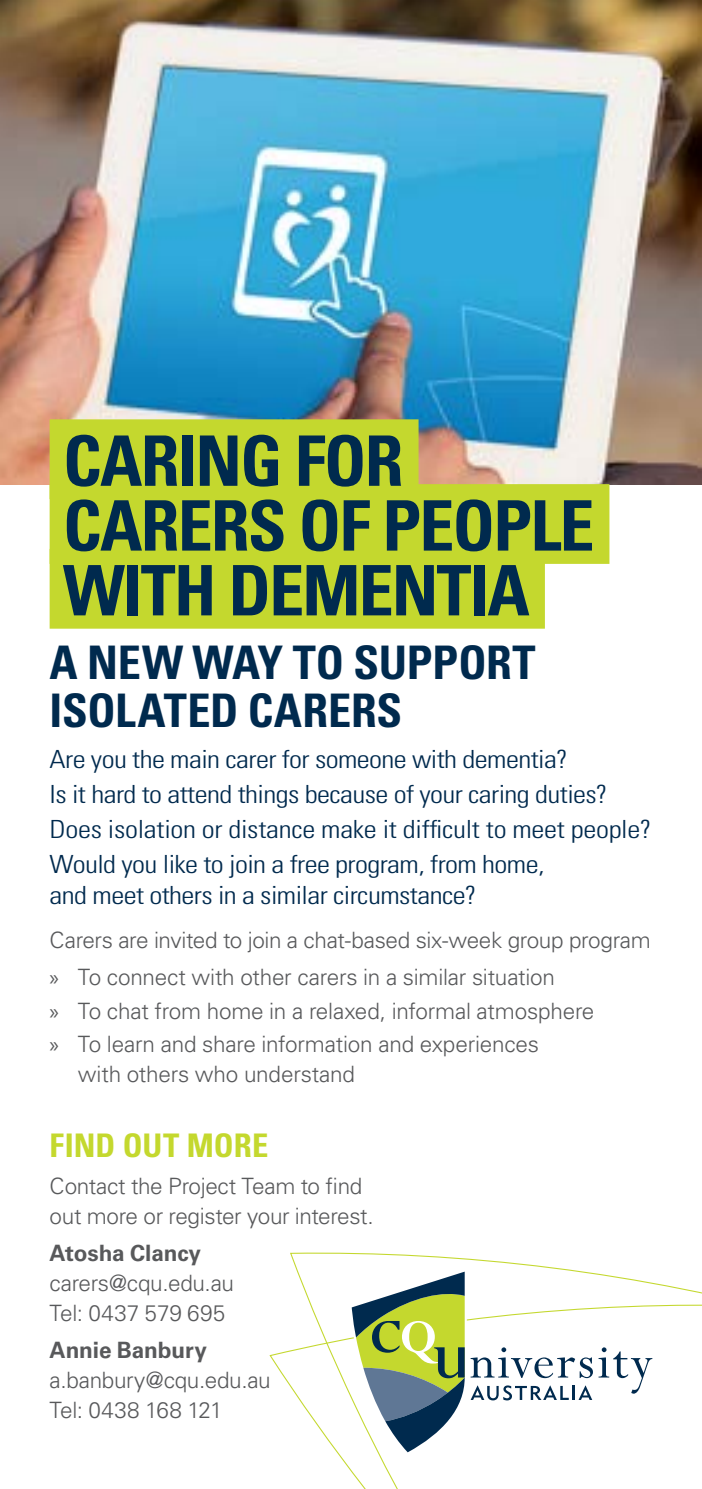
<style>
.page{position:relative;width:702px;height:1489px;background:#fff}
.page>*{position:absolute;margin:0;border:0;box-sizing:border-box;transform-origin:0 0}
.t1{font:700 condensed 69.75px/64.8px "Univers LT Std";letter-spacing:-.025em;color:#002a4e}
.t2{font:700 condensed 46.25px/47.5px "Univers LT Std";letter-spacing:-.005em;color:#002a4e}
.t3{font:700 condensed 32.5px "Univers LT Std";letter-spacing:.005em;color:#c4d82e}
.t4{font:300 condensed 25px/34.8px "Univers LT Std";letter-spacing:-.02em;color:#002a4e;scale:1.16 1}
.t5{font:300 22.5px/30px "Univers LT Std";letter-spacing:-.015em;color:#58595b}
.t6{font:700 22.5px "Univers LT Std";letter-spacing:-.005em;color:#58595b}
.s1{font-family:"Myriad Pro";font-weight:400}
</style>
<div class="page">
<img style="left:0;top:0;width:702px;height:484px">
<div style="left:50px;top:419px;width:368px;height:80px;background:#c4d82e"></div>
<div style="left:50px;top:484px;width:559px;height:80px;background:#c4d82e"></div>
<div style="left:50px;top:549px;width:495px;height:79px;background:#c4d82e"></div>
<svg style="left:289px;top:1252px;width:413px;height:236px"></svg>
<svg style="left:349px;top:1269px;width:303px;height:185px"></svg>
<h1 class="t1" style="left:63px;top:428px;width:533px">CARING FOR<br>CARERS OF PEOPLE<br>WITH DEMENTIA</h1>
<h2 class="t2" style="left:50px;top:638px;width:487px">A NEW WAY TO SUPPORT<br>ISOLATED CARERS</h2>
<p class="t4" style="left:50px;top:742px;width:520px">Are you the main carer for someone with dementia?<br>Is it hard to attend things because of your caring duties?<br>Does isolation or distance make it difficult to meet people?<br>Would you like to join a free program, from home,</p>
<p class="t4" style="left:50px;top:877px;width:369px">and meet others in a similar circumstance?</p>
<p class="t5" style="left:50px;top:921px;width:602px;line-height:37px">Carers are invited to join a chat-based six-week group program <span class="s1">»</span> To connect with other carers in a similar situation</p>
<p class="t5" style="left:50px;top:994px;width:546px;line-height:33.5px"><span class="s1">»</span> To chat from home in a relaxed, informal atmosphere <span class="s1">»</span> To learn and share information and experiences</p>
<p class="t5" style="left:78px;top:1059px;width:278px">with others who understand</p>
<h3 class="t3" style="left:50px;top:1125px;width:220px">FIND OUT MORE</h3>
<p class="t5" style="left:50px;top:1170px;width:325px">Contact the Project Team to find out more or register your interest.</p>
<p class="t6" style="left:50px;top:1239px;width:153px">Atosha Clancy</p>
<p class="t5" style="left:50px;top:1268px;width:186px">carers@cqu.edu.au<br>Tel: 0437 579 695</p>
<p class="t6" style="left:50px;top:1336px;width:159px">Annie Banbury</p>
<p class="t5" style="left:50px;top:1365px;width:223px">a.banbury@cqu.edu.au<br>Tel: 0438 168 121</p>
</div>
